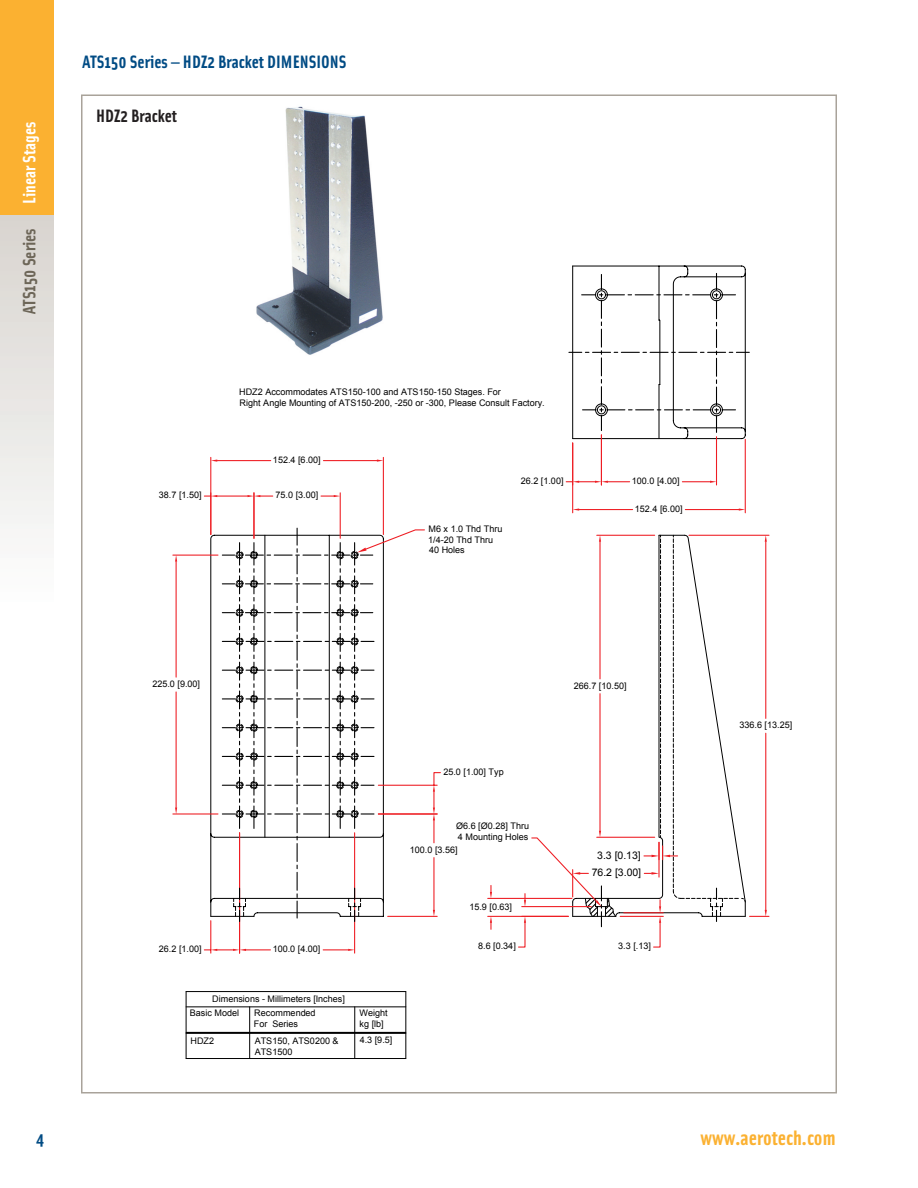
<style>
.page{position:relative;width:918px;height:1188px;background:#fff}
.page>*{position:absolute;margin:0;border:0;box-sizing:border-box;transform-origin:0 0}
.t1{font:700 21px "Solex";color:#fbb131}
.t2{font:700 18px "Solex";color:#004b84}
.t3{font:700 18px "Solex";color:#6d6658}
.t4{font:700 18px "Solex";color:#fff}
.t5{font:700 18px "Solex";color:#231f20}
.t6{font:10.5px/17.4px "Arial";color:#000;text-align:center}
.t7{font:9px/10.8px "Arial";color:#000}
</style>
<div class="page">
<div style="left:0;top:0;width:54px;height:216px;background:#fbb131"></div>
<div style="left:0;top:216px;width:54px;height:391px;background:linear-gradient(to bottom,#d8d4cf,#fdfefd)"></div>
<hr style="left:186px;top:1058px;width:220px;height:1px;background:#000">
<hr style="left:186px;top:1032px;width:220px;height:1px;background:#000">
<hr style="left:186px;top:1007px;width:220px;height:1px;background:#000">
<hr style="left:186px;top:1033px;width:220px;height:1px;background:#000">
<hr style="left:186px;top:991px;width:220px;height:1px;background:#000">
<hr style="left:186px;top:992px;width:1px;height:67px;background:#000">
<hr style="left:354px;top:1007px;width:1px;height:52px;background:#000">
<hr style="left:249px;top:1007px;width:1px;height:52px;background:#000">
<hr style="left:406px;top:992px;width:1px;height:67px;background:#000">
<svg style="left:568px;top:351px;width:182px;height:163px"></svg>
<svg style="left:572px;top:265px;width:174px;height:174px"></svg>
<hr style="left:383px;top:457px;width:1px;height:78px;background:#ee1d23">
<hr style="left:210px;top:457px;width:1px;height:78px;background:#ee1d23">
<hr style="left:323px;top:460px;width:54px;height:1px;background:#ee1d23">
<hr style="left:217px;top:460px;width:54px;height:1px;background:#ee1d23">
<hr style="left:210px;top:921px;width:1px;height:32px;background:#ee1d23">
<hr style="left:239px;top:833px;width:1px;height:120px;background:#ee1d23">
<hr style="left:354px;top:833px;width:1px;height:120px;background:#ee1d23">
<svg style="left:204px;top:949px;width:66px;height:2px"></svg>
<svg style="left:323px;top:949px;width:32px;height:2px"></svg>
<hr style="left:488px;top:916px;width:80px;height:1px;background:#ee1d23">
<svg style="left:490px;top:916px;width:2px;height:13px"></svg>
<hr style="left:601px;top:435px;width:1px;height:50px;background:#ee1d23">
<hr style="left:716px;top:437px;width:1px;height:48px;background:#ee1d23">
<svg style="left:566px;top:481px;width:64px;height:2px"></svg>
<svg style="left:682px;top:481px;width:34px;height:2px"></svg>
<hr style="left:572px;top:443px;width:1px;height:70px;background:#ee1d23">
<hr style="left:745px;top:439px;width:1px;height:74px;background:#ee1d23">
<hr style="left:579px;top:509px;width:54px;height:1px;background:#ee1d23">
<hr style="left:685px;top:509px;width:54px;height:1px;background:#ee1d23">
<svg style="left:573px;top:508px;width:6px;height:3px"></svg>
<svg style="left:739px;top:508px;width:6px;height:3px"></svg>
<svg style="left:517px;top:534px;width:252px;height:414px"></svg>
<svg style="left:172px;top:554px;width:426px;height:349px"></svg>
<svg style="left:175px;top:808px;width:2px;height:6px"></svg>
<svg style="left:175px;top:555px;width:2px;height:7px"></svg>
<svg style="left:203px;top:492px;width:239px;height:429px"></svg>
<img style="left:256px;top:106px;width:127px;height:249px">
<h2 class="t4" style="left:19px;top:204px;width:84px;rotate:-90deg">Linear Stages</h2>
<h2 class="t3" style="left:19px;top:314px;width:87px;rotate:-90deg">ATS150 Series</h2>
<h2 class="t2" style="left:82px;top:51px;width:266px">ATS150 Series — HDZ2 Bracket DIMENSIONS</h2>
<h2 class="t5" style="left:96px;top:105px;width:83px">HDZ2 Bracket</h2>
<p class="t7" style="left:239px;top:386px;width:307px;line-height:11.4px">HDZ2 Accommodates ATS150-100 and ATS150-150 Stages. For<br>Right Angle Mounting of ATS150-200, -250 or -300, Please Consult Factory.</p>
<p class="t7" style="left:273px;top:454px;width:49px">152.4 [6.00]</p>
<p class="t7" style="left:159px;top:490px;width:44px">38.7 [1.50]</p>
<p class="t7" style="left:276px;top:490px;width:44px">75.0 [3.00]</p>
<p class="t7" style="left:428px;top:523px;width:76px">M6 x 1.0 Thd Thru<br>1/4-20 Thd Thru<br>40 Holes</p>
<p class="t7" style="left:521px;top:476px;width:44px">26.2 [1.00]</p>
<p class="t7" style="left:632px;top:476px;width:49px">100.0 [4.00]</p>
<p class="t7" style="left:635px;top:503px;width:49px">152.4 [6.00]</p>
<p class="t7" style="left:152px;top:678px;width:49px">225.0 [9.00]</p>
<p class="t7" style="left:574px;top:680px;width:54px">266.7 [10.50]</p>
<p class="t7" style="left:159px;top:944px;width:44px">26.2 [1.00]</p>
<p class="t7" style="left:273px;top:944px;width:49px">100.0 [4.00]</p>
<p class="t7" style="left:190px;top:991px;width:157px;line-height:14.5px;text-indent:22px">Dimensions - Millimeters [Inches]<br>Basic Model</p>
<p class="t7" style="left:191px;top:1035px;width:25px">HDZ2</p>
<p class="t7" style="left:360px;top:1035px;width:34px">4.3 [9.5]</p>
<p class="t7" style="left:254px;top:1008px;width:63px">Recommended<br>For Series</p>
<p class="t7" style="left:360px;top:1008px;width:30px">Weight kg [lb]</p>
<p class="t7" style="left:255px;top:1035px;width:85px">ATS150, ATS0200 &amp;<br>ATS1500</p>
<p class="t7" style="left:443px;top:766px;width:62px">25.0 [1.00] Typ</p>
<p class="t7" style="left:456px;top:820px;width:74px">ÿ6.6 [ÿ0.28] Thru<br>4 Mounting Holes</p>
<p class="t7" style="left:410px;top:844px;width:49px">100.0 [3.56]</p>
<p class="t7" style="left:469px;top:901px;width:44px">15.9 [0.63]</p>
<p class="t6" style="left:592px;top:846px;width:51px">3.3 [0.13]<br>76.2 [3.00]</p>
<p class="t7" style="left:478px;top:941px;width:39px">8.6 [0.34]</p>
<p class="t7" style="left:618px;top:941px;width:34px">3.3 [.13]</p>
<p class="t7" style="left:740px;top:720px;width:54px">336.6 [13.25]</p>
<h2 class="t2" style="left:37px;top:1129px;width:9px">4</h2>
<h1 class="t1" style="left:700px;top:1126px;width:137px">www.aerotech.com</h1>
</div>
